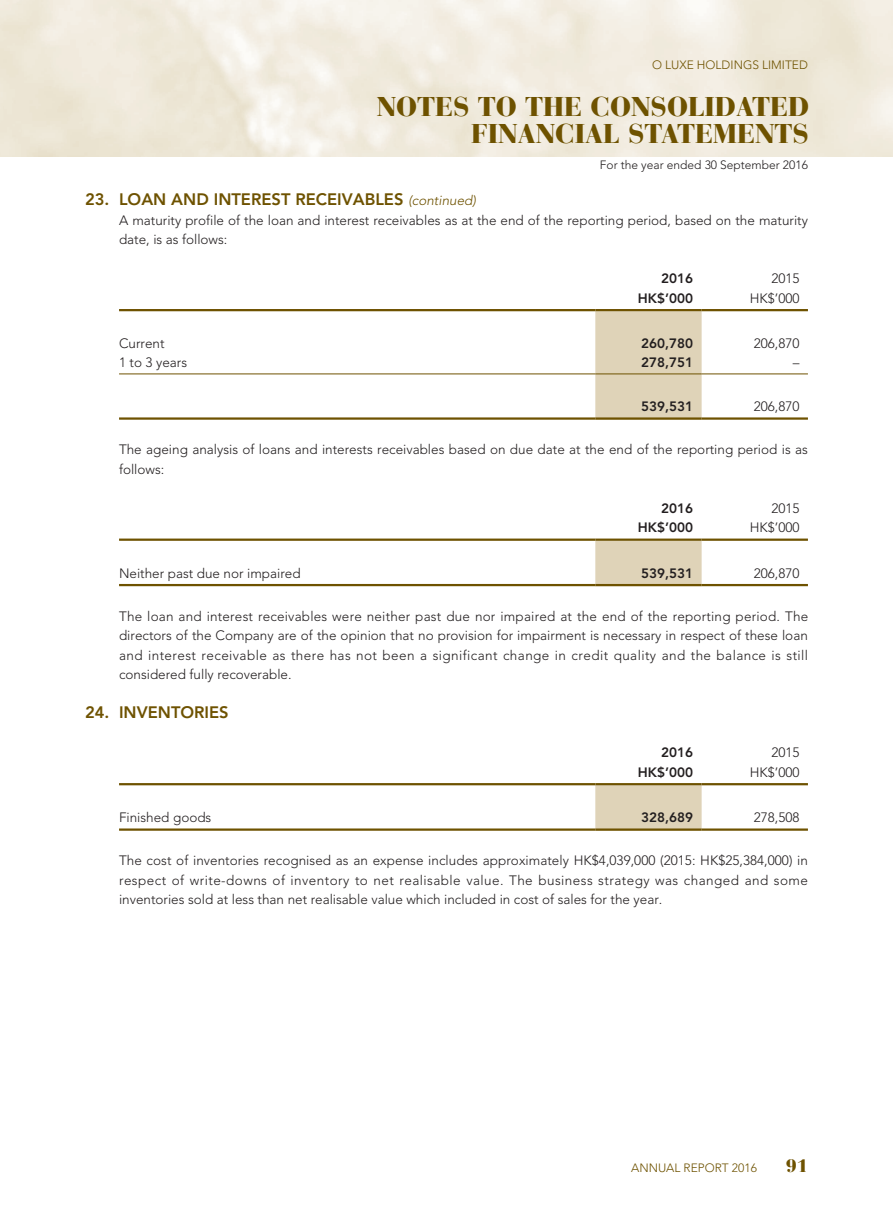
<style>
.page{position:relative;width:893px;height:1212px;background:#fff}
.page>*{position:absolute;margin:0;border:0;box-sizing:border-box;transform-origin:0 0}
.t1{font:900 27px/27px "Bauer Bodoni Std";color:#6e5200;text-align:right}
.t2{font:900 18px "Bauer Bodoni Std";color:#6e5200}
._01_H1{font:800 16.5px "Avenir LT Std";color:#6e5200}
._00_txt{font:300 13.5px/19.5px "Avenir LT Std";color:#231f20}
._51_N_Table_txt{font:300 13.5px "Avenir LT Std";color:#231f20}
._51_N_Table_txt-2{font:800 13.5px "Avenir LT Std";color:#231f20}
._50_Table_txt{font:300 13.5px "Avenir LT Std";color:#231f20}
._50_Table_txt-2{font:800 13.5px "Avenir LT Std";color:#231f20}
.t3{font:300 12px "Avenir LT Std";color:#6e5200}
.t4{font:300 12px "Avenir LT Std";color:#231f20}
.s1{font-weight:300;font-style:italic;font-size:13.5px}
</style>
<div class="page">
<div style="left:595px;top:311px;width:107px;height:106px;background:#dfd3b8"></div>
<hr style="left:119px;top:309px;width:476px;height:2px;background:#6e5200">
<hr style="left:595px;top:309px;width:107px;height:2px;background:#6e5200">
<hr style="left:702px;top:309px;width:106px;height:2px;background:#6e5200">
<hr style="left:119px;top:373px;width:476px;height:1px;background:#6e5200">
<hr style="left:595px;top:373px;width:107px;height:1px;background:#6e5200">
<hr style="left:702px;top:373px;width:106px;height:1px;background:#6e5200">
<hr style="left:119px;top:417px;width:476px;height:3px;background:#6e5200">
<hr style="left:595px;top:417px;width:107px;height:3px;background:#6e5200">
<hr style="left:702px;top:417px;width:106px;height:3px;background:#6e5200">
<div style="left:595px;top:541px;width:107px;height:43px;background:#dfd3b8"></div>
<hr style="left:119px;top:538px;width:476px;height:3px;background:#6e5200">
<hr style="left:595px;top:538px;width:107px;height:3px;background:#6e5200">
<hr style="left:702px;top:538px;width:106px;height:3px;background:#6e5200">
<hr style="left:119px;top:584px;width:476px;height:2px;background:#6e5200">
<hr style="left:595px;top:584px;width:107px;height:2px;background:#6e5200">
<hr style="left:702px;top:584px;width:106px;height:2px;background:#6e5200">
<div style="left:595px;top:785px;width:107px;height:43px;background:#dfd3b8"></div>
<hr style="left:119px;top:783px;width:476px;height:2px;background:#6e5200">
<hr style="left:595px;top:783px;width:107px;height:2px;background:#6e5200">
<hr style="left:702px;top:783px;width:106px;height:2px;background:#6e5200">
<hr style="left:119px;top:828px;width:476px;height:3px;background:#6e5200">
<hr style="left:595px;top:828px;width:107px;height:3px;background:#6e5200">
<hr style="left:702px;top:828px;width:106px;height:3px;background:#6e5200">
<p class="t3" style="left:652px;top:58px;width:157px">O LUXE HOLDINGS LIMITED</p>
<h1 class="t1" style="left:377px;top:93px;width:434px">NOTES TO THE CONSOLIDATED<br>FINANCIAL STATEMENTS</h1>
<p class="t4" style="left:600px;top:158px;width:209px">For the year ended 30 September 2016</p>
<p class="_01_H1" style="left:85px;top:190px;width:392px">23. LOAN AND INTEREST RECEIVABLES <span class="s1">(continued)</span></p>
<p class="_00_txt" style="left:119px;top:210px;width:690px">A maturity profile of the loan and interest receivables as at the end of the reporting period, based on the maturity date, is as follows:</p>
<p class="_51_N_Table_txt-2" style="left:661px;top:270px;width:33px">2016</p>
<p class="_51_N_Table_txt" style="left:771px;top:270px;width:30px">2015</p>
<p class="_51_N_Table_txt-2" style="left:638px;top:290px;width:57px">HK$’000</p>
<p class="_51_N_Table_txt" style="left:750px;top:290px;width:51px">HK$’000</p>
<p class="_51_N_Table_txt" style="left:119px;top:335px;width:47px">Current</p>
<p class="_51_N_Table_txt-2" style="left:641px;top:335px;width:53px">260,780</p>
<p class="_51_N_Table_txt" style="left:754px;top:335px;width:47px">206,870</p>
<p class="_51_N_Table_txt" style="left:119px;top:355px;width:70px">1 to 3 years</p>
<p class="_51_N_Table_txt-2" style="left:641px;top:355px;width:53px">278,751</p>
<p class="_51_N_Table_txt" style="left:793px;top:355px;width:8px">–</p>
<p class="_51_N_Table_txt-2" style="left:641px;top:398px;width:53px">539,531</p>
<p class="_51_N_Table_txt" style="left:754px;top:398px;width:47px">206,870</p>
<p class="_00_txt" style="left:119px;top:440px;width:690px">The ageing analysis of loans and interests receivables based on due date at the end of the reporting period is as follows:</p>
<p class="_51_N_Table_txt-2" style="left:661px;top:500px;width:33px">2016</p>
<p class="_51_N_Table_txt" style="left:771px;top:500px;width:30px">2015</p>
<p class="_51_N_Table_txt-2" style="left:638px;top:519px;width:57px">HK$’000</p>
<p class="_51_N_Table_txt" style="left:750px;top:519px;width:51px">HK$’000</p>
<p class="_51_N_Table_txt" style="left:119px;top:565px;width:183px">Neither past due nor impaired</p>
<p class="_51_N_Table_txt-2" style="left:641px;top:565px;width:53px">539,531</p>
<p class="_51_N_Table_txt" style="left:754px;top:565px;width:47px">206,870</p>
<p class="_00_txt" style="left:119px;top:606px;width:691px;text-align:justify">The loan and interest receivables were neither past due nor impaired at the end of the reporting period. The directors of the Company are of the opinion that no provision for impairment is necessary in respect of these loan and interest receivable as there has not been a significant change in credit quality and the balance is still considered fully recoverable.</p>
<p class="_01_H1" style="left:85px;top:703px;width:145px">24. INVENTORIES</p>
<p class="_50_Table_txt-2" style="left:661px;top:744px;width:33px">2016</p>
<p class="_50_Table_txt" style="left:771px;top:744px;width:30px">2015</p>
<p class="_50_Table_txt-2" style="left:638px;top:764px;width:57px">HK$’000</p>
<p class="_50_Table_txt" style="left:750px;top:764px;width:51px">HK$’000</p>
<p class="_50_Table_txt" style="left:119px;top:809px;width:94px">Finished goods</p>
<p class="_50_Table_txt-2" style="left:641px;top:809px;width:53px">328,689</p>
<p class="_50_Table_txt" style="left:754px;top:809px;width:47px">278,508</p>
<p class="_00_txt" style="left:119px;top:851px;width:690px;text-align:justify">The cost of inventories recognised as an expense includes approximately HK$4,039,000 (2015: HK$25,384,000) in respect of write-downs of inventory to net realisable value. The business strategy was changed and some inventories sold at less than net realisable value which included in cost of sales for the year.</p>
<p class="t3" style="left:631px;top:1160px;width:127px">ANNUAL REPORT 2016</p>
<h2 class="t2" style="left:786px;top:1154px;width:24px">91</h2>
</div>
